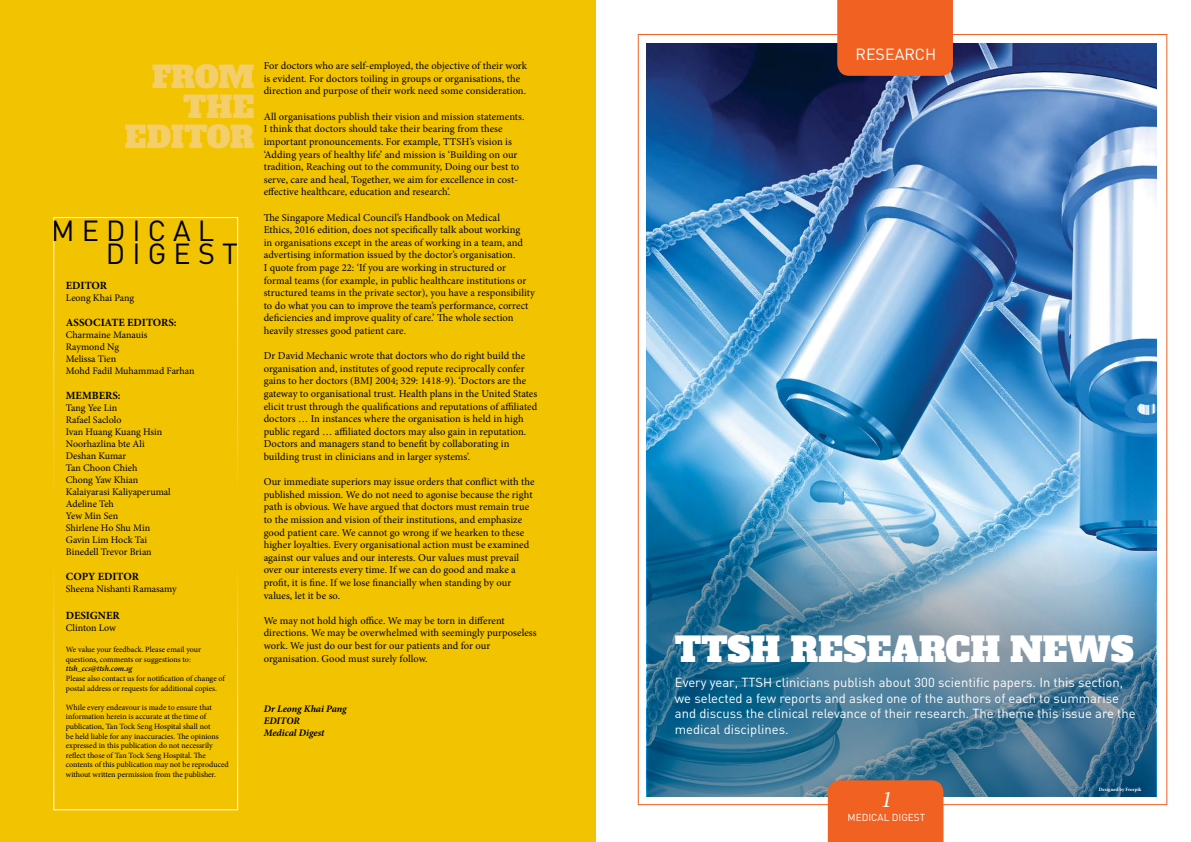
<style>
.page{position:relative;width:1191px;height:842px;background:#fff}
.page>*{position:absolute;margin:0;border:0;box-sizing:border-box;transform-origin:0 0}
.t1{font:34px "Alfa Slab One";color:#fff}
.t2{font:30px/30px "Alfa Slab One";letter-spacing:-.005em;color:#f3ce6a;text-align:right}
.t3{font:28.7px "DIN";letter-spacing:.25em;color:#000}
.t4{font:italic 24px "Minion Pro";color:#fff}
.t5{font:16px "DIN";color:#fff}
.t6{font:13px/15.6px "DIN";color:#fff}
.t7{font:700 11px "Minion Pro";color:#000}
.t8{font:10.5px/12.6px "Minion Pro";color:#000}
.t9{font:10px/12px "Minion Pro";letter-spacing:-.005em;color:#000}
.t10{font:italic 700 10px/12px "Minion Pro";letter-spacing:-.005em;color:#000}
.t11{font:10px "DIN";color:#fff}
.t12{font:8px/9.6px "Minion Pro";color:#000}
.t13{font:italic 600 8px "Minion Pro";letter-spacing:-.005em;color:#000}
.t14{font:700 5px "Minion Pro";color:#fff}
</style>
<div class="page">
<img style="left:646px;top:43px;width:510px;height:754px">
<img style="left:647px;top:271px;width:508px;height:526px">
<div style="left:828px;top:780px;width:115px;height:62px;background:#f16122"></div>
<div style="left:837px;top:0;width:116px;height:76px;background:#f16122"></div>
<div style="left:0;top:0;width:595px;height:842px;background:#f1c300"></div>
<h2 class="t2" style="left:124px;top:62px;width:131px">FROM<br>THE<br>EDITOR</h2>
<h3 class="t3" style="left:51px;top:212px;width:165px">MEDICAL</h3>
<h3 class="t3" style="left:106px;top:236px;width:133px">DIGEST</h3>
<p class="t7" style="left:66px;top:277px;width:43px">EDITOR</p>
<p class="t9" style="left:66px;top:291px;width:70px">Leong Khai Pang</p>
<p class="t7" style="left:66px;top:315px;width:112px">ASSOCIATE EDITORS:</p>
<p class="t9" style="left:66px;top:329px;width:130px">Charmaine Manauis<br>Raymond Ng<br>Melissa Tien<br>Mohd Fadil Muhammad Farhan</p>
<p class="t7" style="left:66px;top:388px;width:56px">MEMBERS:</p>
<p class="t9" style="left:66px;top:402px;width:106px">Tang Yee Lin<br>Rafael Saclolo<br>Ivan Huang Kuang Hsin<br>Noorhazlina bte Ali<br>Deshan Kumar<br>Tan Choon Chieh<br>Chong Yaw Khian<br>Kalaiyarasi Kaliyaperumal<br>Adeline Teh<br>Yew Min Sen<br>Shirlene Ho Shu Min<br>Gavin Lim Hock Tai<br>Binedell Trevor Brian</p>
<p class="t7" style="left:66px;top:569px;width:75px">COPY EDITOR</p>
<p class="t9" style="left:66px;top:583px;width:112px">Sheena Nishanti Ramasamy</p>
<p class="t7" style="left:66px;top:607px;width:55px">DESIGNER</p>
<p class="t9" style="left:66px;top:621px;width:52px">Clinton Low</p>
<p class="t12" style="left:66px;top:645px;width:137px">We value your feedback. Please email your questions, comments or suggestions to:</p>
<p class="t13" style="left:66px;top:663px;width:68px">ttsh_ccs@ttsh.com.sg</p>
<p class="t12" style="left:66px;top:674px;width:160px">Please also contact us for notification of change of postal address or requests for additional copies.</p>
<p class="t12" style="left:66px;top:702px;width:164px">While every endeavour is made to ensure that information herein is accurate at the time of publication, Tan Tock Seng Hospital shall not<br>be held liable for any inaccuracies. The opinions expressed in this publication do not necessrily reflect those of Tan Tock Seng Hospital. The contents of this publication may not be reproduced without written permission from the publisher.</p>
<p class="t8" style="left:264px;top:60px;width:265px">For doctors who are self-employed, the objective of their work is evident. For doctors toiling in groups or organisations, the direction and purpose of their work need some consideration.</p>
<p class="t8" style="left:264px;top:110px;width:262px">All organisations publish their vision and mission statements.<br>I think that doctors should take their bearing from these important pronouncements. For example, TTSH’s vision is ‘Adding years of healthy life’ and mission is ‘Building on our tradition, Reaching out to the community, Doing our best to serve, care and heal, Together, we aim for excellence in cost&shy;effective healthcare, education and research’.</p>
<p class="t8" style="left:264px;top:211px;width:273px">The Singapore Medical Council’s Handbook on Medical<br>Ethics, 2016 edition, does not specifically talk about working<br>in organisations except in the areas of working in a team, and advertising information issued by the doctor’s organisation.<br>I quote from page 22: ‘If you are working in structured or formal teams (for example, in public healthcare institutions or structured teams in the private sector), you have a responsibility to do what you can to improve the team’s performance, correct deficiencies and improve quality of care.’ The whole section heavily stresses good patient care.</p>
<p class="t8" style="left:264px;top:349px;width:275px">Dr David Mechanic wrote that doctors who do right build the organisation and, institutes of good repute reciprocally confer gains to her doctors (BMJ 2004; 329: 1418-9). ‘Doctors are the gateway to organisational trust. Health plans in the United States elicit trust through the qualifications and reputations of affiliated doctors … In instances where the organisation is held in high public regard … affiliated doctors may also gain in reputation.<br>Doctors and managers stand to benefit by collaborating in building trust in clinicians and in larger systems’.</p>
<p class="t8" style="left:264px;top:475px;width:272px">Our immediate superiors may issue orders that conflict with the published mission. We do not need to agonise because the right path is obvious. We have argued that doctors must remain true to the mission and vision of their institutions, and emphasize good patient care. We cannot go wrong if we hearken to these higher loyalties. Every organisational action must be examined against our values and our interests. Our values must prevail over our interests every time. If we can do good and make a profit, it is fine. If we lose financially when standing by our values, let it be so.</p>
<p class="t8" style="left:264px;top:614px;width:274px">We may not hold high office. We may be torn in different directions. We may be overwhelmed with seemingly purposeless work. We just do our best for our patients and for our organisation. Good must surely follow.</p>
<p class="t10" style="left:264px;top:703px;width:85px">Dr Leong Khai Pang<br>EDITOR<br>Medical Digest</p>
<h3 class="t5" style="left:855px;top:44px;width:82px">RESEARCH</h3>
<h1 class="t1" style="left:675px;top:626px;width:460px">TTSH RESEARCH NEWS</h1>
<p class="t6" style="left:675px;top:674px;width:462px">Every year, TTSH clinicians publish about 300 scientific papers. In this section, we selected a few reports and asked one of the authors of each to summarise and discuss the clinical relevance of their research. The theme this issue are the medical disciplines.</p>
<h3 class="t4" style="left:880px;top:782px;width:13px">1</h3>
<p class="t11" style="left:847px;top:811px;width:79px">MEDICAL DIGEST</p>
<p class="t14" style="left:1098px;top:786px;width:44px">Designed by Freepik</p>
</div>
